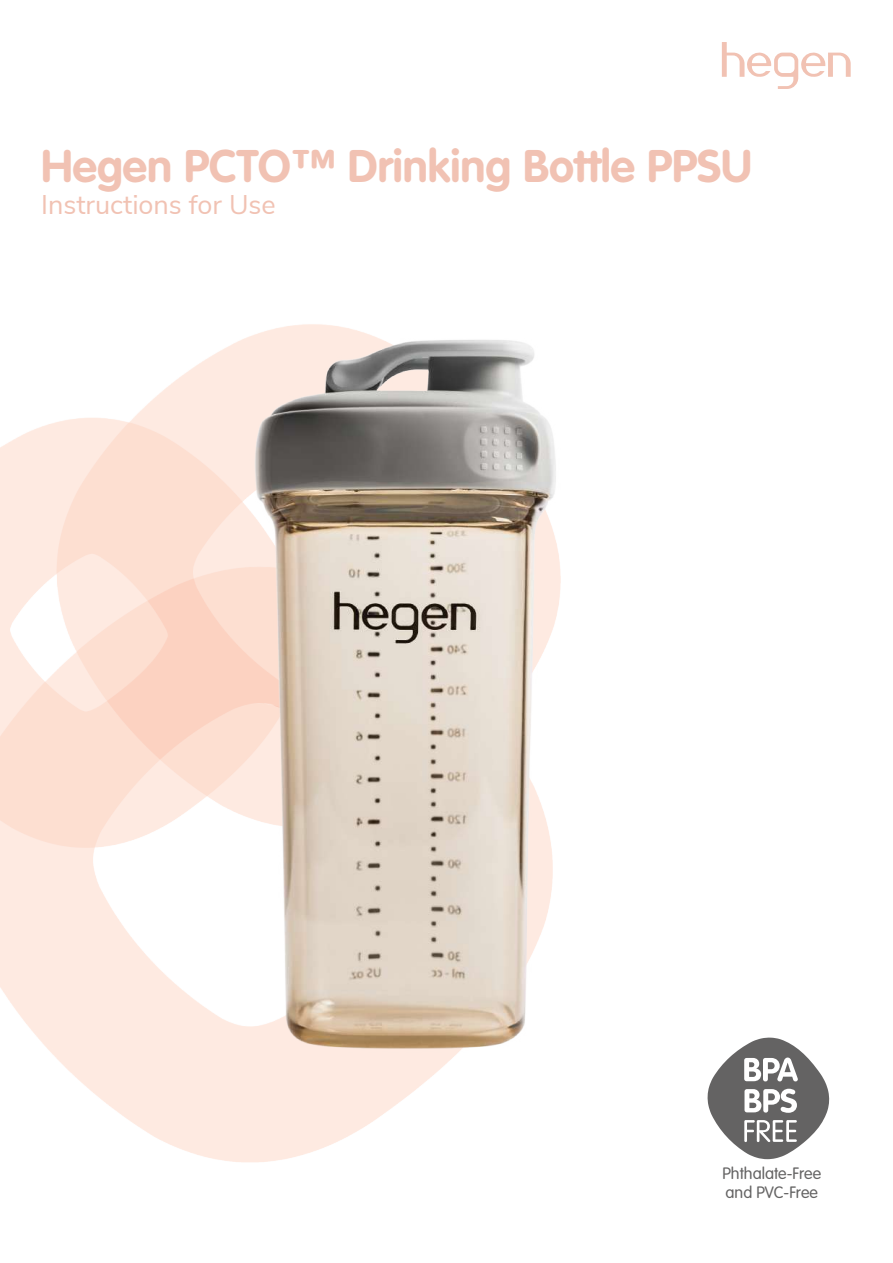
<style>
.page{position:relative;width:893px;height:1263px;background:#fff}
.page>*{position:absolute;margin:0;border:0;box-sizing:border-box;transform-origin:0 0}
.t1{font:700 45px "VAG Rounded Std";color:#f1c2b3}
.t2{font:27px "Nunito Sans";color:#f1c2b3}
.t3{font:300 16.2px/19.5px "VAG Rounded Std";color:#646363}
</style>
<div class="page">
<svg style="left:722px;top:42px;width:129px;height:47px"></svg>
<svg style="left:707px;top:1037px;width:123px;height:122px"></svg>
<img style="left:0;top:324px;width:453px;height:839px">
<img style="left:250px;top:333px;width:311px;height:724px">
<p class="t1" style="left:41px;top:140px;width:712px">Hegen PCTO™ Drinking Bottle PPSU</p>
<p class="t2" style="left:41px;top:185px;width:236px">Instructions for Use</p>
<p class="t3" style="left:722px;top:1164px;width:100px">Phthalate-Free and PVC-Free</p>
</div>
